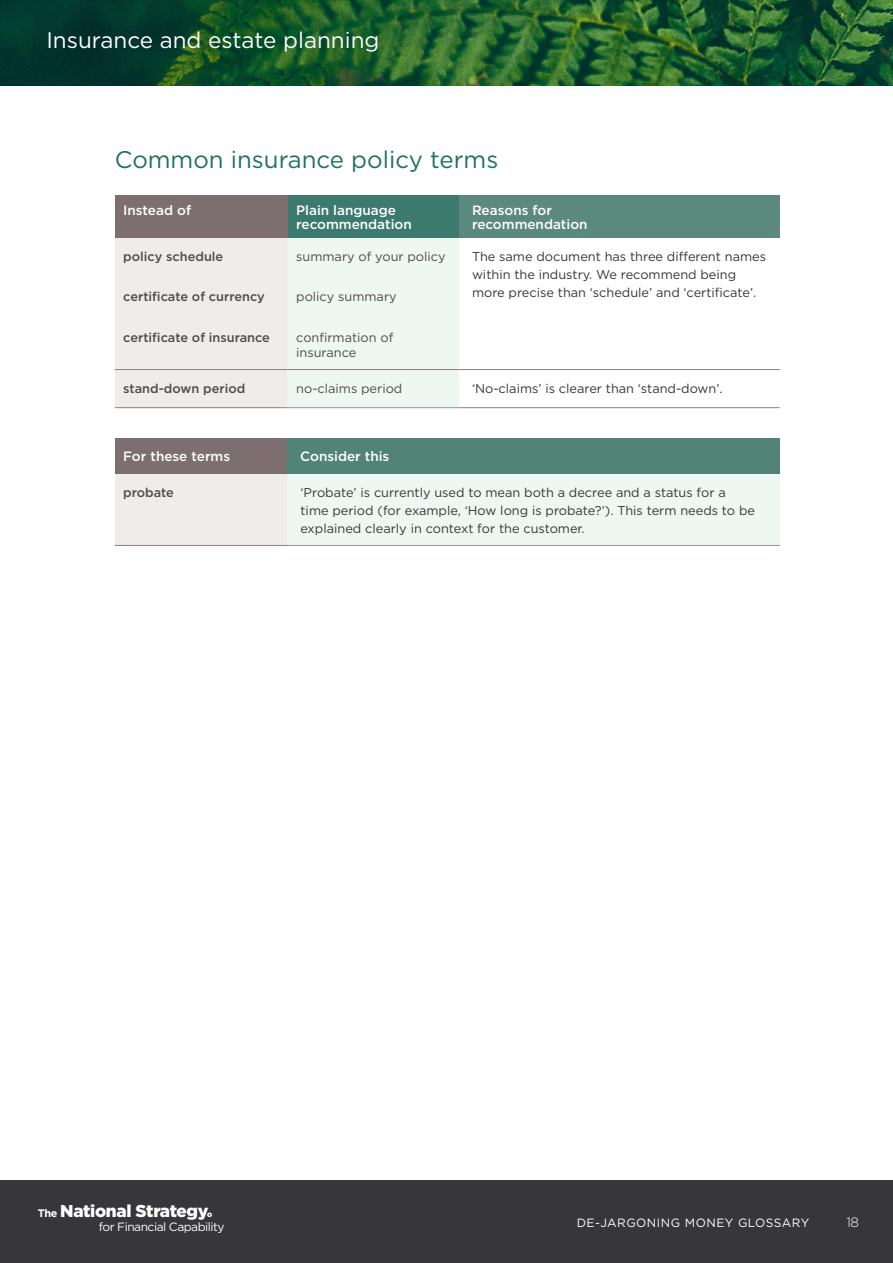
<style>
.page{position:relative;width:893px;height:1263px;background:#fff}
.page>*{position:absolute;margin:0;border:0;box-sizing:border-box;transform-origin:0 0}
.t1{font:24px "Gotham";color:#1f7161}
.t2{font:22.5px "Gotham";color:#fff}
.t3{font:900 17.1px "Gotham";letter-spacing:-.02em;color:#fff}
.t4{font:500 13.5px/14.5px "Gotham";color:#fff}
.t5{font:300 13.5px "Gotham";color:#fff}
.t6{font:12.75px/18px "Gotham";color:#36363b}
.t7{font:500 12.75px "Gotham";color:#52494c}
.t8{font:12.75px/15px "Gotham";color:#52494c}
.t9{font:12px "Gotham";letter-spacing:.04em;color:#fff}
.t10{font:12px "Gotham";letter-spacing:-.04em;color:#fff}
.t11{font:900 6.3px "Gotham";color:#fff}
.s1{font-weight:700;font-size:10.95px}
</style>
<div class="page">
<img style="left:0;top:0;width:893px;height:85px">
<div style="left:0;top:1180px;width:893px;height:83px;background:#36363b"></div>
<div style="left:115px;top:196px;width:173px;height:42px;background:#7d6f6f"></div>
<div style="left:288px;top:196px;width:171px;height:42px;background:#3b7a6c"></div>
<div style="left:459px;top:196px;width:321px;height:42px;background:#5b897d"></div>
<svg style="left:115px;top:238px;width:344px;height:169px;background:#eef1ed"></svg>
<hr style="left:115px;top:369px;width:173px;height:1px;background:#8f807f">
<hr style="left:288px;top:369px;width:171px;height:1px;background:#8f807f">
<hr style="left:459px;top:369px;width:321px;height:1px;background:#8f807f">
<hr style="left:115px;top:407px;width:173px;height:1px;background:#8f807f">
<hr style="left:459px;top:407px;width:321px;height:1px;background:#8f807f">
<hr style="left:288px;top:407px;width:171px;height:1px;background:#939598">
<div style="left:115px;top:438px;width:173px;height:36px;background:#7d6f6f"></div>
<div style="left:288px;top:438px;width:492px;height:36px;background:#518477"></div>
<div style="left:115px;top:474px;width:173px;height:71px;background:#efeceb"></div>
<div style="left:288px;top:474px;width:492px;height:71px;background:#eef7f1"></div>
<hr style="left:115px;top:545px;width:173px;height:1px;background:#8f807f">
<hr style="left:288px;top:545px;width:492px;height:1px;background:#939598">
<h2 class="t2" style="left:46px;top:26px;width:335px">Insurance and estate planning</h2>
<h1 class="t1" style="left:115px;top:144px;width:385px">Common insurance policy terms</h1>
<p class="t4" style="left:123px;top:203px;width:69px">Instead of</p>
<p class="t4" style="left:296px;top:203px;width:117px">Plain language recommendation</p>
<p class="t4" style="left:472px;top:203px;width:117px">Reasons for recommendation</p>
<p class="t7" style="left:123px;top:248px;width:101px">policy schedule</p>
<p class="t7" style="left:123px;top:288px;width:143px">certificate of currency</p>
<p class="t7" style="left:123px;top:329px;width:148px">certificate of insurance</p>
<p class="t6" style="left:472px;top:247px;width:296px">The same document has three different names within the industry. We recommend being more precise than ‘schedule’ and ‘certificate’.</p>
<p class="t8" style="left:296px;top:248px;width:151px">summary of your policy</p>
<p class="t8" style="left:296px;top:289px;width:102px">policy summary</p>
<p class="t8" style="left:296px;top:329px;width:99px">confirmation of insurance</p>
<p class="t7" style="left:123px;top:380px;width:124px">stand-down period</p>
<p class="t8" style="left:296px;top:380px;width:108px">no-claims period</p>
<p class="t6" style="left:472px;top:379px;width:252px">‘No-claims’ is clearer than ‘stand-down’.</p>
<p class="t4" style="left:123px;top:449px;width:108px">For these terms</p>
<p class="t4" style="left:300px;top:449px;width:91px">Consider this</p>
<p class="t7" style="left:123px;top:484px;width:52px">probate</p>
<p class="t6" style="left:300px;top:483px;width:456px">‘Probate’ is currently used to mean both a decree and a status for a time period (for example, ‘How long is probate?’). This term needs to be explained clearly in context for the customer.</p>
<h3 class="t3" style="left:38px;top:1199px;width:172px"><span class="s1">The</span> National Strategy</h3>
<p class="t11" style="left:207px;top:1210px;width:7px">Ο</p>
<p class="t10" style="left:99px;top:1219px;width:127px">for Financial Capability</p>
<p class="t9" style="left:577px;top:1215px;width:234px">DE-JARGONING MONEY GLOSSARY</p>
<p class="t5" style="left:846px;top:1213px;width:14px">18</p>
</div>
